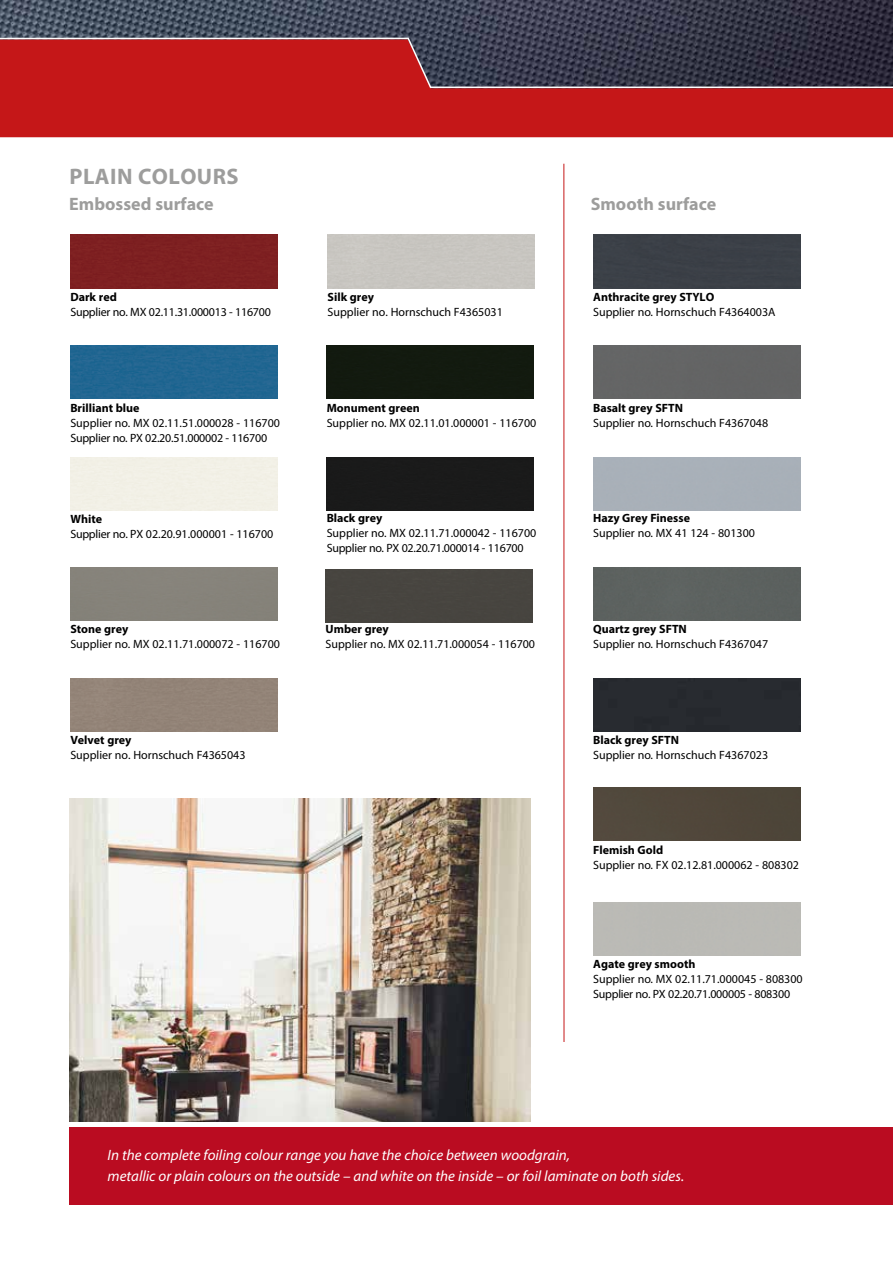
<style>
.page{position:relative;width:893px;height:1263px;background:#fff}
.page>*{position:absolute;margin:0;border:0;box-sizing:border-box;transform-origin:0 0}
.t1{font:700 22.5px "Myriad Pro";letter-spacing:.02em;color:#9d9d9c}
.t2{font:700 18px "Myriad Pro";color:#9d9d9c}
.t3{font:italic 15px/21px "Myriad Pro";color:#fff}
.t4{font:12px/15px "Myriad Pro";color:#000}
.t5{font:700 12px "Myriad Pro";color:#000}
.t6{font:12px "Myriad Pro";letter-spacing:-.02em;color:#000}
</style>
<div class="page">
<img style="left:0;top:0;width:893px;height:37px">
<div style="left:0;top:89px;width:893px;height:48px;background:#c51718"></div>
<svg style="left:0;top:37px;width:893px;height:52px;background:#7b2d36"></svg>
<img style="left:69px;top:798px;width:462px;height:323px">
<hr style="left:563px;top:164px;width:1px;height:878px;background:#c51718">
<div style="left:69px;top:1127px;width:824px;height:77px;background:#ba0c21"></div>
<div style="left:70px;top:235px;width:208px;height:53px;background:#7e2021"></div>
<div style="left:70px;top:345px;width:208px;height:54px;background:#216691"></div>
<div style="left:327px;top:345px;width:207px;height:54px;background:#121a0f"></div>
<div style="left:327px;top:457px;width:207px;height:53px;background:#1a1a1a"></div>
<div style="left:325px;top:570px;width:208px;height:53px;background:#474540"></div>
<div style="left:593px;top:568px;width:207px;height:53px;background:#5c625f"></div>
<div style="left:593px;top:678px;width:207px;height:53px;background:#282b30"></div>
<div style="left:593px;top:788px;width:207px;height:53px;background:#50463a"></div>
<div style="left:593px;top:235px;width:207px;height:53px;background:#3b4047"></div>
<div style="left:593px;top:345px;width:207px;height:54px;background:#636465"></div>
<h1 class="t1" style="left:70px;top:162px;width:171px">PLAIN COLOURS</h1>
<h2 class="t2" style="left:69px;top:192px;width:146px">Embossed surface</h2>
<h2 class="t2" style="left:591px;top:192px;width:127px">Smooth surface</h2>
<p class="t5" style="left:70px;top:289px;width:48px">Dark red</p>
<p class="t6" style="left:70px;top:305px;width:202px">Supplier no. MX 02.11.31.000013 - 116700</p>
<p class="t5" style="left:328px;top:289px;width:48px">Silk grey</p>
<p class="t4" style="left:328px;top:305px;width:177px">Supplier no. Hornschuch F4365031</p>
<p class="t5" style="left:593px;top:289px;width:123px">Anthracite grey STYLO</p>
<p class="t4" style="left:593px;top:305px;width:184px">Supplier no. Hornschuch F4364003A</p>
<p class="t5" style="left:70px;top:400px;width:71px">Brilliant blue</p>
<p class="t4" style="left:70px;top:415px;width:211px">Supplier no. MX 02.11.51.000028 - 116700<br>Supplier no. PX 02.20.51.000002 - 116700</p>
<p class="t5" style="left:327px;top:400px;width:95px">Monument green</p>
<p class="t4" style="left:327px;top:415px;width:211px">Supplier no. MX 02.11.01.000001 - 116700</p>
<p class="t5" style="left:593px;top:400px;width:92px">Basalt grey SFTN</p>
<p class="t4" style="left:593px;top:415px;width:177px">Supplier no. Hornschuch F4367048</p>
<p class="t5" style="left:70px;top:511px;width:33px">White</p>
<p class="t4" style="left:70px;top:526px;width:205px">Supplier no. PX 02.20.91.000001 - 116700</p>
<p class="t5" style="left:327px;top:511px;width:57px">Black grey</p>
<p class="t4" style="left:327px;top:526px;width:211px">Supplier no. MX 02.11.71.000042 - 116700<br>Supplier no. PX 02.20.71.000014 - 116700</p>
<p class="t5" style="left:593px;top:511px;width:98px">Hazy Grey Finesse</p>
<p class="t4" style="left:593px;top:526px;width:163px">Supplier no. MX 41 124 - 801300</p>
<p class="t5" style="left:70px;top:621px;width:60px">Stone grey</p>
<p class="t4" style="left:70px;top:636px;width:211px">Supplier no. MX 02.11.71.000072 - 116700</p>
<p class="t5" style="left:325px;top:621px;width:65px">Umber grey</p>
<p class="t4" style="left:325px;top:636px;width:211px">Supplier no. MX 02.11.71.000054 - 116700</p>
<p class="t5" style="left:593px;top:621px;width:95px">Quartz grey SFTN</p>
<p class="t4" style="left:593px;top:636px;width:177px">Supplier no. Hornschuch F4367047</p>
<p class="t5" style="left:70px;top:732px;width:63px">Velvet grey</p>
<p class="t4" style="left:70px;top:747px;width:177px">Supplier no. Hornschuch F4365043</p>
<p class="t5" style="left:593px;top:732px;width:87px">Black grey SFTN</p>
<p class="t4" style="left:593px;top:747px;width:177px">Supplier no. Hornschuch F4367023</p>
<p class="t5" style="left:593px;top:842px;width:72px">Flemish Gold</p>
<p class="t4" style="left:593px;top:857px;width:207px">Supplier no. FX 02.12.81.000062 - 808302</p>
<p class="t5" style="left:593px;top:956px;width:104px">Agate grey smooth</p>
<p class="t4" style="left:593px;top:971px;width:211px">Supplier no. MX 02.11.71.000045 - 808300<br>Supplier no. PX 02.20.71.000005 - 808300</p>
<p class="t3" style="left:108px;top:1144px;width:578px">In the complete foiling colour range you have the choice between woodgrain,<br>metallic or plain colours on the outside – and white on the inside – or foil laminate on both sides.</p>
</div>
